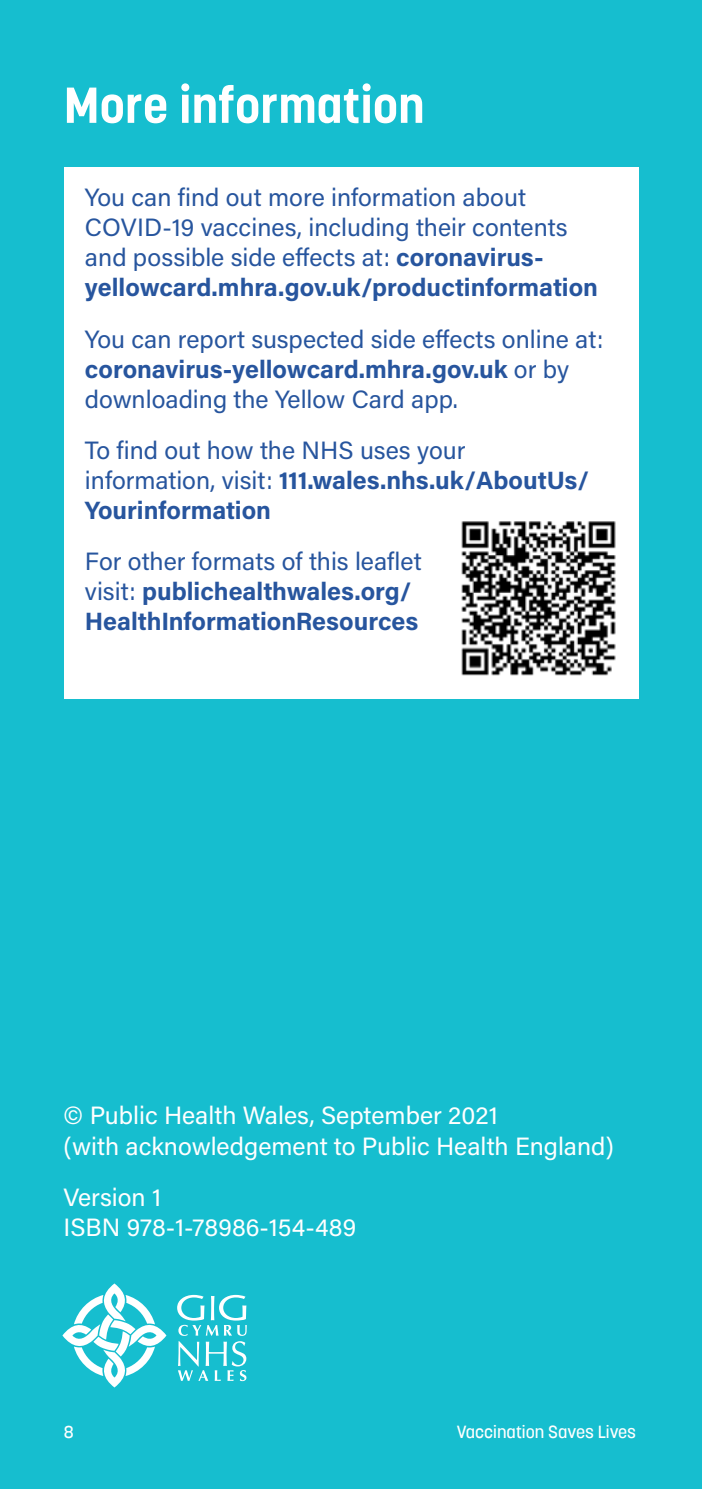
<style>
.page{position:relative;width:702px;height:1489px;background:#fff}
.page>*{position:absolute;margin:0;border:0;box-sizing:border-box;transform-origin:0 0}
.t1{font:700 50px "Korolev W01";color:#fff}
.t2{font:25px/30px "Acumin Pro";color:#27559e}
.t3{font:25px/30px "Acumin Pro";color:#fff}
.t4{font:700 25px/30px "Acumin Pro";color:#27559e}
.t5{font:500 17.5px "Korolev W01";color:#fff}
.s1{font-weight:700}
.s2{font-weight:400}
</style>
<div class="page">
<div style="left:0;top:0;width:702px;height:1488px;background:#16becf"></div>
<div style="left:64px;top:167px;width:574px;height:531px;background:#fff"></div>
<svg style="left:62px;top:1283px;width:104px;height:104px"></svg>
<svg style="left:177px;top:1294px;width:70px;height:86px"></svg>
<img style="left:461px;top:521px;width:155px;height:155px">
<h1 class="t1" style="left:64px;top:75px;width:362px">More information</h1>
<p class="t2" style="left:85px;top:181px;width:514px">You can find out more information about COVID-19 vaccines, including their contents and possible side effects at: <span class="s1">coronavirus&shy;yellowcard.mhra.gov.uk/productinformation</span></p>
<p class="t2" style="left:85px;top:323px;width:520px">You can report suspected side effects online at: <span class="s1">coronavirus-yellowcard.mhra.gov.uk</span> or by downloading the Yellow Card app.</p>
<p class="t2" style="left:85px;top:434px;width:505px">To find out how the NHS uses your information, visit: <span class="s1">111.wales.nhs.uk/AboutUs/<br>Yourinformation</span></p>
<p class="t4" style="left:85px;top:545px;width:338px"><span class="s2">For other formats of this leaflet visit:</span> publichealthwales.org/<br>HealthInformationResources</p>
<p class="t3" style="left:64px;top:1099px;width:552px">© Public Health Wales, September 2021<br>(with acknowledgement to Public Health England)</p>
<p class="t3" style="left:64px;top:1180px;width:294px">Version 1<br>ISBN 978-1-78986-154-489</p>
<p class="t5" style="left:64px;top:1421px;width:11px">8</p>
<p class="t5" style="left:457px;top:1421px;width:181px">Vaccination Saves Lives</p>
</div>
